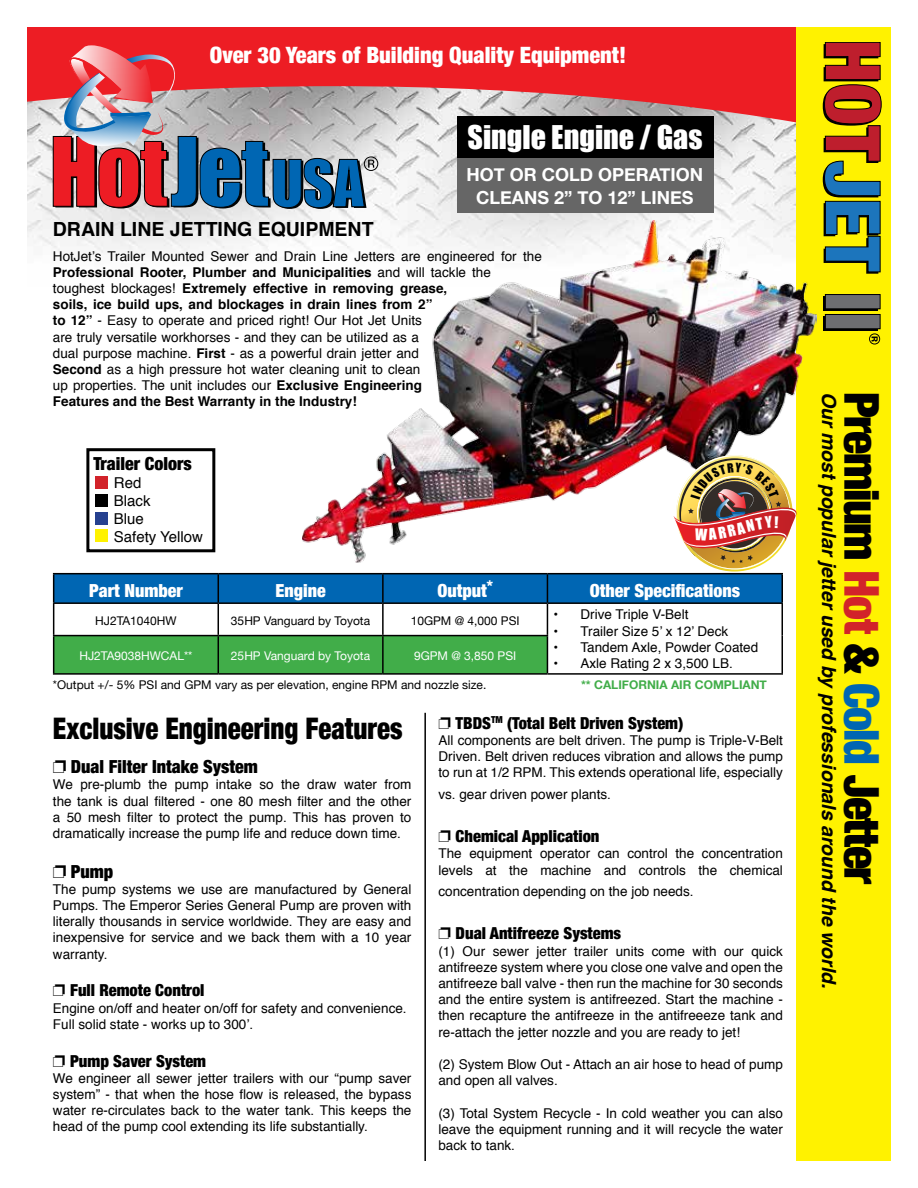
<style>
.page{position:relative;width:918px;height:1188px;background:#fff}
.page>*{position:absolute;margin:0;border:0;box-sizing:border-box;transform-origin:0 0}
.t1{font:900 condensed 48px "Helvetica Neue";letter-spacing:-.03em;color:#000}
.t2{font:30px "Impact";color:#fff}
.t3{font:900 condensed 29.7px "Helvetica Neue";color:#000;scale:.91 1}
.t4{font:900 condensed 22.5px "Helvetica Neue";color:#fff}
.t5{font:italic 700 19.5px "Helvetica";color:#000}
.t6{font:700 19.5px "Helvetica";color:#000}
.t7{font:900 condensed 18px "Helvetica Neue";color:#fff}
.t8{font:900 condensed 18px "Helvetica Neue";color:#000}
.t9{font:700 18px "Helvetica Neue";color:#fff}
.t10{font:900 condensed 16.5px "Helvetica Neue";color:#000}
.t11{font:15px/18px "Helvetica";color:#000}
.t12{font:13.5px/16.2px "Helvetica";color:#000;text-align:justify}
.t13{font:12px "Helvetica Neue";color:#000}
.t14{font:12px "Helvetica Neue";color:#fff}
.t15{font:700 12px "Helvetica Neue";color:#41ad49}
.s1{font-weight:700}
.s2{color:#d2232a}
.s3{color:#0066b3}
</style>
<div class="page">
<img style="left:27px;top:140px;width:769px;height:114px">
<svg style="left:27px;top:27px;width:769px;height:113px;background:#e4474c"></svg>
<div style="left:796px;top:27px;width:95px;height:1134px;background:#fff200"></div>
<hr style="left:424px;top:713px;width:2px;height:448px;background:#000">
<div style="left:457px;top:117px;width:256px;height:41px;background:#000"></div>
<div style="left:457px;top:158px;width:256px;height:55px;background:#666"></div>
<div style="left:86px;top:448px;width:129px;height:104px;border:3px solid #000"></div>
<img style="left:302px;top:220px;width:515px;height:235px">
<svg style="left:53px;top:45px;width:325px;height:164px;background:#a46b7a"></svg>
<div style="left:824px;top:296px;width:54px;height:15px;background:#000"></div>
<div style="left:824px;top:316px;width:54px;height:15px;background:#000"></div>
<svg style="left:823px;top:42px;width:58px;height:232px"></svg>
<div style="left:825px;top:295px;width:55px;height:14px;background:#6d6e71"></div>
<div style="left:825px;top:294px;width:55px;height:15px;border:1px solid #000"></div>
<div style="left:825px;top:314px;width:55px;height:15px;background:#6d6e71"></div>
<div style="left:825px;top:314px;width:55px;height:15px;border:1px solid #000"></div>
<svg style="left:869px;top:333px;width:11px;height:12px"></svg>
<div style="left:54px;top:636px;width:493px;height:37px;background:#41ad49"></div>
<hr style="left:53px;top:602px;width:165px;height:2px;background:#000">
<hr style="left:53px;top:604px;width:1px;height:31px;background:#000">
<hr style="left:218px;top:602px;width:165px;height:2px;background:#000">
<hr style="left:218px;top:604px;width:1px;height:31px;background:#000">
<hr style="left:383px;top:602px;width:164px;height:2px;background:#000">
<hr style="left:382px;top:604px;width:2px;height:31px;background:#000">
<hr style="left:547px;top:602px;width:236px;height:2px;background:#000">
<hr style="left:547px;top:604px;width:1px;height:31px;background:#000">
<hr style="left:782px;top:604px;width:1px;height:32px;background:#000">
<hr style="left:53px;top:635px;width:165px;height:1px;background:#000">
<hr style="left:53px;top:636px;width:1px;height:37px;background:#000">
<hr style="left:218px;top:635px;width:165px;height:1px;background:#000">
<hr style="left:218px;top:636px;width:1px;height:37px;background:#000">
<hr style="left:383px;top:635px;width:165px;height:1px;background:#000">
<hr style="left:382px;top:636px;width:2px;height:37px;background:#000">
<hr style="left:547px;top:636px;width:1px;height:37px;background:#000">
<hr style="left:782px;top:636px;width:1px;height:37px;background:#000">
<hr style="left:53px;top:673px;width:165px;height:2px;background:#000">
<hr style="left:218px;top:673px;width:165px;height:2px;background:#000">
<hr style="left:383px;top:673px;width:164px;height:2px;background:#000">
<hr style="left:547px;top:673px;width:236px;height:2px;background:#000">
<img style="left:53px;top:455px;width:744px;height:148px">
<h3 class="t4" style="left:210px;top:37px;width:418px">Over 30 Years of Building Quality Equipment!</h3>
<h2 class="t2" style="left:468px;top:114px;width:237px">Single Engine / Gas</h2>
<h3 class="t9" style="left:466px;top:160px;width:238px">HOT OR COLD OPERATION</h3>
<h3 class="t6" style="left:53px;top:213px;width:322px">DRAIN LINE JETTING EQUIPMENT</h3>
<h3 class="t9" style="left:476px;top:184px;width:219px">CLEANS 2” TO 12” LINES</h3>
<p class="t12" style="left:53px;top:248px;width:490px;text-align:left">HotJet’s Trailer Mounted Sewer and Drain Line Jetters are engineered for the <span class="s1">Professional Rooter, Plumber and Municipalities</span> and will tackle the toughest blockages! <span class="s1">Extremely effective in removing grease,<br>soils, ice build ups, and blockages in drain lines from 2”<br>to 12”</span> - Easy to operate and priced right! Our Hot Jet Units<br>are truly versatile workhorses - and they can be utilized as a<br>dual purpose machine. <span class="s1">First</span> - as a powerful drain jetter and<br><span class="s1">Second</span> as a high pressure hot water cleaning unit to clean<br>up properties. The unit includes our <span class="s1">Exclusive Engineering<br>Features and the Best Warranty in the Industry!</span></p>
<h3 class="t8" style="left:94px;top:448px;width:100px">Trailer Colors</h3>
<p class="t11" style="left:114px;top:474px;width:91px">Red<br>Black<br>Blue<br>Safety Yellow</p>
<h3 class="t7" style="left:89px;top:576px;width:95px">Part Number</h3>
<h3 class="t7" style="left:275px;top:576px;width:52px">Engine</h3>
<h3 class="t7" style="left:437px;top:576px;width:57px">Output<sup>*</sup></h3>
<h3 class="t7" style="left:590px;top:576px;width:152px">Other Specifications</h3>
<p class="t13" style="left:95px;top:612px;width:83px">HJ2TA1040HW</p>
<p class="t13" style="left:231px;top:612px;width:141px">35HP Vanguard by Toyota</p>
<p class="t13" style="left:411px;top:612px;width:110px">10GPM @ 4,000 PSI</p>
<p class="t12" style="left:553px;top:607px;width:137px">• Drive Triple V-Belt</p>
<p class="t12" style="left:553px;top:623px;width:176px">• Trailer Size 5’ x 12’ Deck</p>
<p class="t12" style="left:553px;top:639px;width:206px">• Tandem Axle, Powder Coated</p>
<p class="t12" style="left:553px;top:655px;width:181px">• Axle Rating 2 x 3,500 LB.</p>
<p class="t14" style="left:79px;top:648px;width:115px">HJ2TA9038HWCAL**</p>
<p class="t14" style="left:231px;top:648px;width:141px">25HP Vanguard by Toyota</p>
<p class="t14" style="left:414px;top:648px;width:104px">9GPM @ 3,850 PSI</p>
<p class="t13" style="left:53px;top:676px;width:435px">*Output +/- 5% PSI and GPM vary as per elevation, engine RPM and nozzle size.</p>
<p class="t15" style="left:581px;top:675px;width:187px">** CALIFORNIA AIR COMPLIANT</p>
<h3 class="t3" style="left:53px;top:704px;width:386px">Exclusive Engineering Features</h3>
<h3 class="t8" style="left:71px;top:752px;width:189px">Dual Filter Intake System</h3>
<p class="t12" style="left:53px;top:777px;width:360px">We pre-plumb the pump intake so the draw water from the tank is dual filtered - one 80 mesh filter and the other a 50 mesh filter to protect the pump. This has proven to dramatically increase the pump life and reduce down time.</p>
<h3 class="t8" style="left:71px;top:856px;width:44px">Pump</h3>
<p class="t12" style="left:53px;top:881px;width:360px">The pump systems we use are manufactured by General Pumps. The Emperor Series General Pump are proven with literally thousands in service worldwide. They are easy and inexpensive for service and we back them with a 10 year warranty.</p>
<p class="t10" style="left:70px;top:977px;width:136px">Full Remote Control</p>
<p class="t12" style="left:53px;top:1000px;width:355px">Engine on/off and heater on/off for safety and convenience.<br>Full solid state - works up to 300’.</p>
<p class="t10" style="left:70px;top:1047px;width:138px">Pump Saver System</p>
<p class="t12" style="left:53px;top:1070px;width:360px">We engineer all sewer jetter trailers with our “pump saver system” - that when the hose flow is released, the bypass water re-circulates back to the water tank. This keeps the head of the pump cool extending its life substantially.</p>
<p class="t10" style="left:456px;top:709px;width:229px">TBDS<sup>TM</sup> (Total Belt Driven System)</p>
<p class="t12" style="left:438px;top:733px;width:346px">All components are belt driven. The pump is Triple-V-Belt Driven. Belt driven reduces vibration and allows the pump to run at 1/2 RPM. This extends operational life, especially</p>
<p class="t12" style="left:438px;top:787px;width:174px">vs. gear driven power plants.</p>
<p class="t10" style="left:456px;top:823px;width:145px">Chemical Application</p>
<p class="t12" style="left:438px;top:846px;width:346px">The equipment operator can control the concentration levels at the machine and controls the chemical</p>
<p class="t12" style="left:438px;top:884px;width:257px">concentration depending on the job needs.</p>
<p class="t10" style="left:456px;top:920px;width:167px">Dual Antifreeze Systems</p>
<p class="t12" style="left:438px;top:943px;width:346px">(1) Our sewer jetter trailer units come with our quick antifreeze system where you close one valve and open the antifreeze ball valve - then run the machine for 30 seconds and the entire system is antifreezed. Start the machine - then recapture the antifreeze in the antifreeeze tank and re-attach the jetter nozzle and you are ready to jet!</p>
<p class="t12" style="left:438px;top:1057px;width:346px">(2) System Blow Out - Attach an air hose to head of pump and open all valves.</p>
<p class="t12" style="left:438px;top:1105px;width:346px">(3) Total System Recycle - In cold weather you can also leave the equipment running and it will recycle the water back to tank.</p>
<h3 class="t5" style="left:845px;top:392px;width:599px;rotate:90deg">Our most popular jetter used by professionals around the world.</h3>
<h1 class="t1" style="left:901px;top:392px;width:494px;rotate:90deg">Premium <span class="s2">Hot</span> &amp; <span class="s3">Cold</span> Jetter</h1>
</div>
